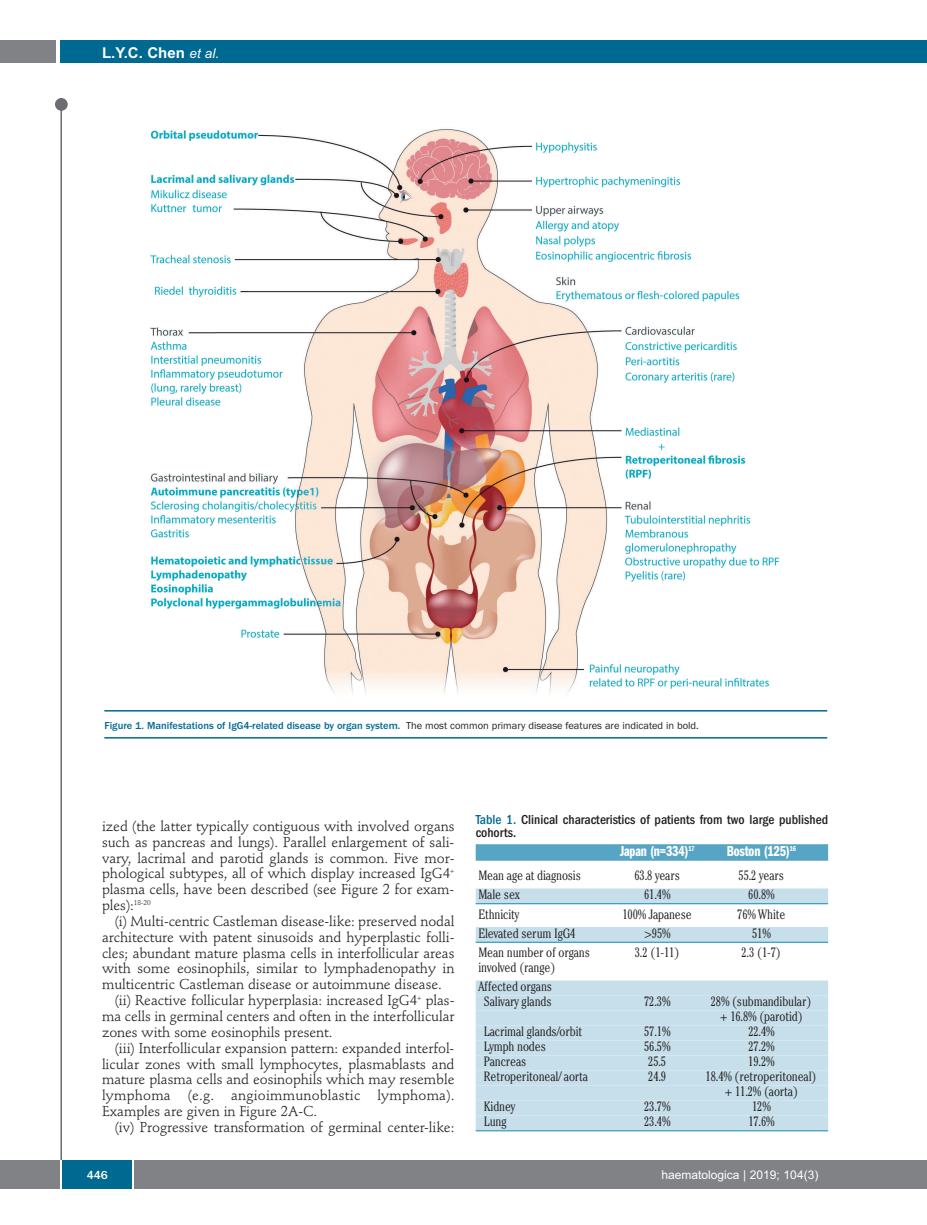
<style>
.page{position:relative;width:927px;height:1225px;background:#fff}
.page>*{position:absolute;margin:0;border:0;box-sizing:border-box;transform-origin:0 0}
.t1{font:15px "Franklin Gothic Demi Cmpr";letter-spacing:-.01em;color:#fff}
.t2{font:700 15px "Arial";color:#fff}
.t3{font:14.25px/15.9px "Stempel Schneidler";letter-spacing:-.005em;color:#231f20;text-align:justify}
.t4{font:14.25px "Stempel Schneidler";letter-spacing:.015em;color:#231f20}
.t5{font:300 condensed 13.5px/15px "Cheltenham";letter-spacing:-.01em;color:#231f20;text-align:center}
.t6{font:500 condensed 13.5px/13.5px "Franklin Gothic";color:#231f20}
.t7{font:12px "Arial";color:#fff}
.t8{font:500 12px "Franklin Gothic";color:#fff}
.t9{font:500 10.5px "Franklin Gothic";color:#006991}
.s1{font-weight:400;font-style:italic;font-size:13.5px}
.s2{font-weight:400;color:#231f20}
.s3{color:#006991}
</style>
<div class="page">
<div style="left:911px;top:40px;width:16px;height:22px;background:#006991"></div>
<div style="left:910px;top:1160px;width:17px;height:28px;background:#808285"></div>
<div style="left:55px;top:98px;width:13px;height:13px;background:#6c6d70;border-radius:50%"></div>
<hr style="left:60px;top:101px;width:2px;height:1061px;background:#6c6d70">
<div style="left:60px;top:40px;width:852px;height:22px;background:#006991"></div>
<div style="left:0;top:40px;width:56px;height:22px;background:#808285"></div>
<div style="left:0;top:1160px;width:911px;height:28px;background:#808285"></div>
<div style="left:62px;top:1160px;width:71px;height:28px;background:#006991"></div>
<hr style="left:60px;top:1160px;width:2px;height:28px;background:#fff">
<svg style="left:133px;top:1160px;width:1px;height:28px"></svg>
<img style="left:141px;top:128px;width:646px;height:611px">
<hr style="left:104px;top:710px;width:723px;height:1px;background:#006991">
<hr style="left:104px;top:737px;width:723px;height:1px;background:#006991">
<div style="left:476px;top:844px;width:352px;height:16px;background:#56a5c4"></div>
<div style="left:476px;top:888px;width:352px;height:15px;background:#c6dfeb"></div>
<hr style="left:476px;top:903px;width:352px;height:1px;background:#0d8aaf">
<div style="left:476px;top:927px;width:352px;height:15px;background:#c6dfeb"></div>
<hr style="left:476px;top:942px;width:352px;height:1px;background:#0d8aaf">
<div style="left:476px;top:980px;width:352px;height:15px;background:#c6dfeb"></div>
<div style="left:476px;top:995px;width:352px;height:15px;background:#c6dfeb"></div>
<div style="left:476px;top:1010px;width:352px;height:15px;background:#c6dfeb"></div>
<div style="left:476px;top:1025px;width:352px;height:15px;background:#c6dfeb"></div>
<div style="left:476px;top:1040px;width:352px;height:15px;background:#c6dfeb"></div>
<div style="left:476px;top:1055px;width:352px;height:15px;background:#c6dfeb"></div>
<div style="left:476px;top:1070px;width:352px;height:15px;background:#c6dfeb"></div>
<div style="left:476px;top:1085px;width:352px;height:15px;background:#c6dfeb"></div>
<div style="left:476px;top:1100px;width:352px;height:15px;background:#c6dfeb"></div>
<div style="left:476px;top:1115px;width:352px;height:15px;background:#c6dfeb"></div>
<hr style="left:476px;top:1130px;width:352px;height:1px;background:#0d8aaf">
<p class="t2" style="left:102px;top:44px;width:119px">L.Y.C. Chen <span class="s1">et al.</span></p>
<p class="t9" style="left:104px;top:719px;width:596px">Figure 1. Manifestations of IgG4-related disease by organ system. <span class="s2">The most common primary disease features are indicated in bold.</span></p>
<p class="t3" style="left:102px;top:819px;width:354px">ized (the latter typically contiguous with involved organs such as pancreas and lungs). Parallel enlargement of sali&shy;vary, lacrimal and parotid glands is common. Five mor&shy;phological subtypes, all of which display increased IgG4<sup>+ </sup>plasma cells, have been described (see Figure 2 for exam&shy;ples):<sup>18-20</sup></p>
<p class="t3" style="left:115px;top:914px;width:341px">(i) Multi-centric Castleman disease-like: preserved nodal</p>
<p class="t3" style="left:102px;top:930px;width:354px">architecture with patent sinusoids and hyperplastic folli-</p>
<p class="t3" style="left:102px;top:946px;width:354px">cles; abundant mature plasma cells in interfollicular areas</p>
<p class="t3" style="left:102px;top:962px;width:354px">with some eosinophils, similar to lymphadenopathy in</p>
<p class="t3" style="left:102px;top:978px;width:341px">multicentric Castleman disease or autoimmune disease.</p>
<p class="t3" style="left:115px;top:993px;width:341px">(ii) Reactive follicular hyperplasia: increased IgG4<sup>+</sup> plas-</p>
<p class="t3" style="left:102px;top:1009px;width:354px">ma cells in germinal centers and often in the interfollicular</p>
<p class="t3" style="left:102px;top:1025px;width:232px">zones with some eosinophils present.</p>
<p class="t3" style="left:115px;top:1041px;width:341px">(iii) Interfollicular expansion pattern: expanded interfol-</p>
<p class="t3" style="left:102px;top:1057px;width:354px">licular zones with small lymphocytes, plasmablasts and</p>
<p class="t3" style="left:102px;top:1073px;width:354px">mature plasma cells and eosinophils which may resemble</p>
<p class="t4" style="left:102px;top:1089px;width:354px">lymphoma (e.g. angioimmunoblastic lymphoma).</p>
<p class="t3" style="left:102px;top:1104px;width:217px">Examples are given in Figure 2A-C.</p>
<p class="t3" style="left:115px;top:1120px;width:341px">(iv) Progressive transformation of germinal center-like:</p>
<p class="t6" style="left:476px;top:813px;width:354px"><span class="s3">Table 1.</span> Clinical characteristics of patients from two large published cohorts.</p>
<p class="t1" style="left:620px;top:846px;width:77px">Japan (n=334)<sup>17</sup></p>
<p class="t1" style="left:727px;top:846px;width:71px">Boston (125)<sup>16</sup></p>
<p class="t5" style="left:478px;top:869px;width:104px">Mean age at diagnosis</p>
<p class="t5" style="left:634px;top:869px;width:47px">63.8 years</p>
<p class="t5" style="left:739px;top:869px;width:47px">55.2 years</p>
<p class="t5" style="left:478px;top:888px;width:43px">Male sex</p>
<p class="t5" style="left:644px;top:888px;width:28px">61.4%</p>
<p class="t5" style="left:748px;top:888px;width:28px">60.8%</p>
<p class="t5" style="left:478px;top:907px;width:42px">Ethnicity</p>
<p class="t5" style="left:622px;top:907px;width:71px">100% Japanese</p>
<p class="t5" style="left:737px;top:907px;width:50px">76% White</p>
<p class="t5" style="left:478px;top:927px;width:99px">Elevated serum IgG4</p>
<p class="t5" style="left:644px;top:927px;width:28px">&gt;95%</p>
<p class="t5" style="left:752px;top:927px;width:20px">51%</p>
<p class="t5" style="left:478px;top:946px;width:113px">Mean number of organs</p>
<p class="t5" style="left:635px;top:946px;width:46px">3.2 (1-11)</p>
<p class="t5" style="left:741px;top:946px;width:41px">2.3 (1-7)</p>
<p class="t5" style="left:478px;top:959px;width:79px;line-height:19.2px;text-align:left">involved (range)<br>Affected organs</p>
<p class="t5" style="left:484px;top:995px;width:69px">Salivary glands</p>
<p class="t5" style="left:644px;top:995px;width:28px">72.3%</p>
<p class="t5" style="left:711px;top:995px;width:102px">28% (submandibular) + 16.8% (parotid)</p>
<p class="t5" style="left:484px;top:1025px;width:100px">Lacrimal glands/orbit</p>
<p class="t5" style="left:644px;top:1025px;width:28px">57.1%</p>
<p class="t5" style="left:748px;top:1025px;width:28px">22.4%</p>
<p class="t5" style="left:484px;top:1040px;width:63px">Lymph nodes</p>
<p class="t5" style="left:644px;top:1040px;width:28px">56.5%</p>
<p class="t5" style="left:748px;top:1040px;width:28px">27.2%</p>
<p class="t5" style="left:484px;top:1055px;width:44px">Pancreas</p>
<p class="t5" style="left:648px;top:1055px;width:19px">25.5</p>
<p class="t5" style="left:748px;top:1055px;width:28px">19.2%</p>
<p class="t5" style="left:484px;top:1070px;width:106px">Retroperitoneal/ aorta</p>
<p class="t5" style="left:648px;top:1070px;width:19px">24.9</p>
<p class="t5" style="left:706px;top:1070px;width:113px">18.4% (retroperitoneal) + 11.2% (aorta)</p>
<p class="t5" style="left:484px;top:1100px;width:33px">Kidney</p>
<p class="t5" style="left:644px;top:1100px;width:28px">23.7%</p>
<p class="t5" style="left:752px;top:1100px;width:20px">12%</p>
<p class="t5" style="left:484px;top:1115px;width:24px">Lung</p>
<p class="t5" style="left:644px;top:1115px;width:28px">23.4%</p>
<p class="t5" style="left:748px;top:1115px;width:28px">17.6%</p>
<p class="t8" style="left:87px;top:1167px;width:23px">446</p>
<p class="t7" style="left:661px;top:1167px;width:158px">haematologica | 2019; 104(3)</p>
</div>
